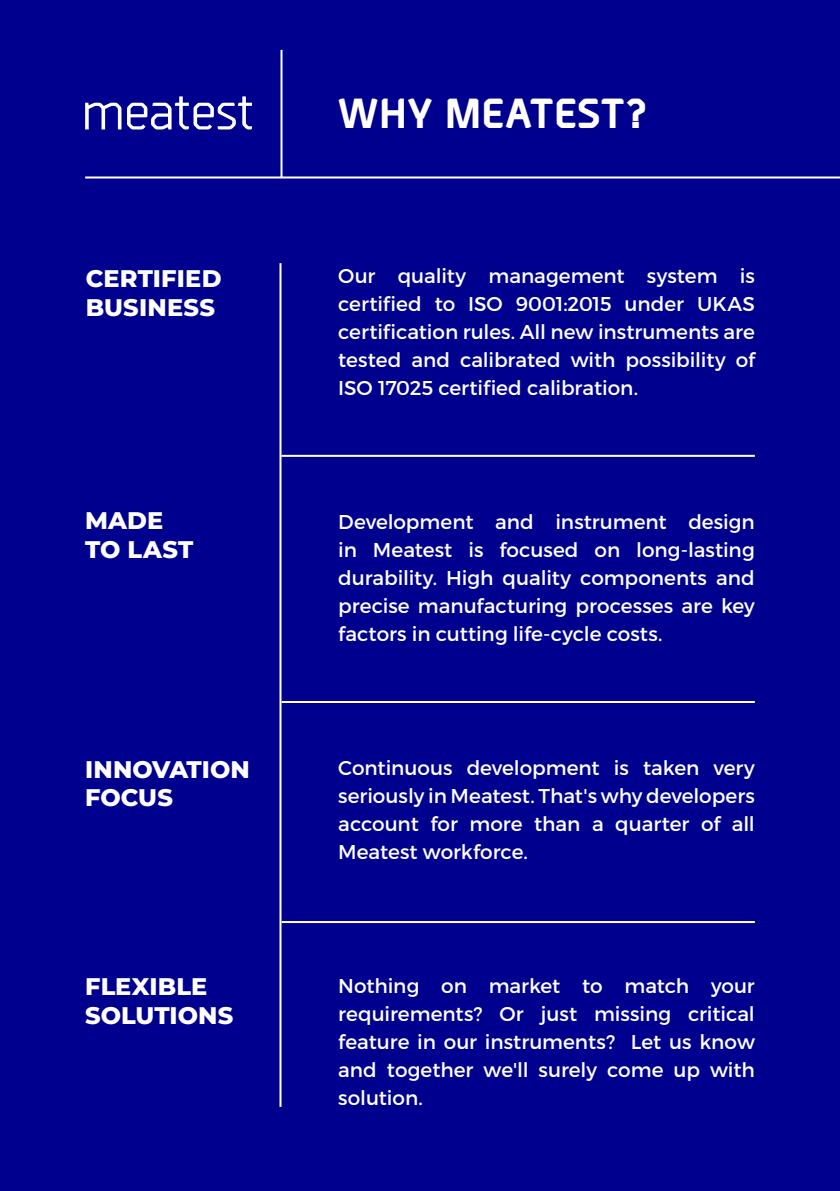
<style>
.page{position:relative;width:840px;height:1191px;background:#fff}
.page>*{position:absolute;margin:0;border:0;box-sizing:border-box;transform-origin:0 0}
.t1{font:800 42px "Borda";letter-spacing:.01em;color:#fff}
.t2{font:800 24px/28.8px "Montserrat";letter-spacing:.005em;color:#fff}
.t3{font:20px/28px "Montserrat";letter-spacing:-.005em;color:#fff;text-align:justify}
</style>
<div class="page">
<div style="left:0;top:0;width:839px;height:1191px;background:#00008e"></div>
<hr style="left:279px;top:263px;width:2px;height:843px;background:#fff">
<hr style="left:281px;top:455px;width:473px;height:2px;background:#fff">
<hr style="left:281px;top:701px;width:473px;height:2px;background:#fff">
<hr style="left:281px;top:921px;width:473px;height:2px;background:#fff">
<svg style="left:127px;top:96px;width:125px;height:33px"></svg>
<svg style="left:85px;top:103px;width:36px;height:26px"></svg>
<hr style="left:85px;top:176px;width:754px;height:2px;background:#fff">
<hr style="left:280px;top:50px;width:2px;height:127px;background:#fff">
<h1 class="t1" style="left:338px;top:82px;width:309px">WHY MEATEST?</h1>
<p class="t2" style="left:86px;top:263px;width:137px">CERTIFIED<br>BUSINESS</p>
<p class="t3" style="left:338px;top:261px;width:418px">Our quality management system is certified to ISO 9001:2015 under UKAS certification rules. All new instruments are tested and calibrated with possibility of ISO 17025 certified calibration.</p>
<p class="t2" style="left:85px;top:506px;width:110px">MADE<br>TO LAST</p>
<p class="t3" style="left:338px;top:507px;width:418px">Development and instrument design in Meatest is focused on long-lasting durability. High quality components and precise manufacturing processes are key factors in cutting life-cycle costs.</p>
<p class="t2" style="left:85px;top:754px;width:166px">INNOVATION<br>FOCUS</p>
<p class="t3" style="left:338px;top:753px;width:418px">Continuous development is taken very seriously in Meatest. That's why developers account for more than a quarter of all Meatest workforce.</p>
<p class="t2" style="left:85px;top:971px;width:150px">FLEXIBLE<br>SOLUTIONS</p>
<p class="t3" style="left:338px;top:971px;width:418px">Nothing on market to match your requirements? Or just missing critical feature in our instruments? Let us know and together we'll surely come up with solution.</p>
</div>
